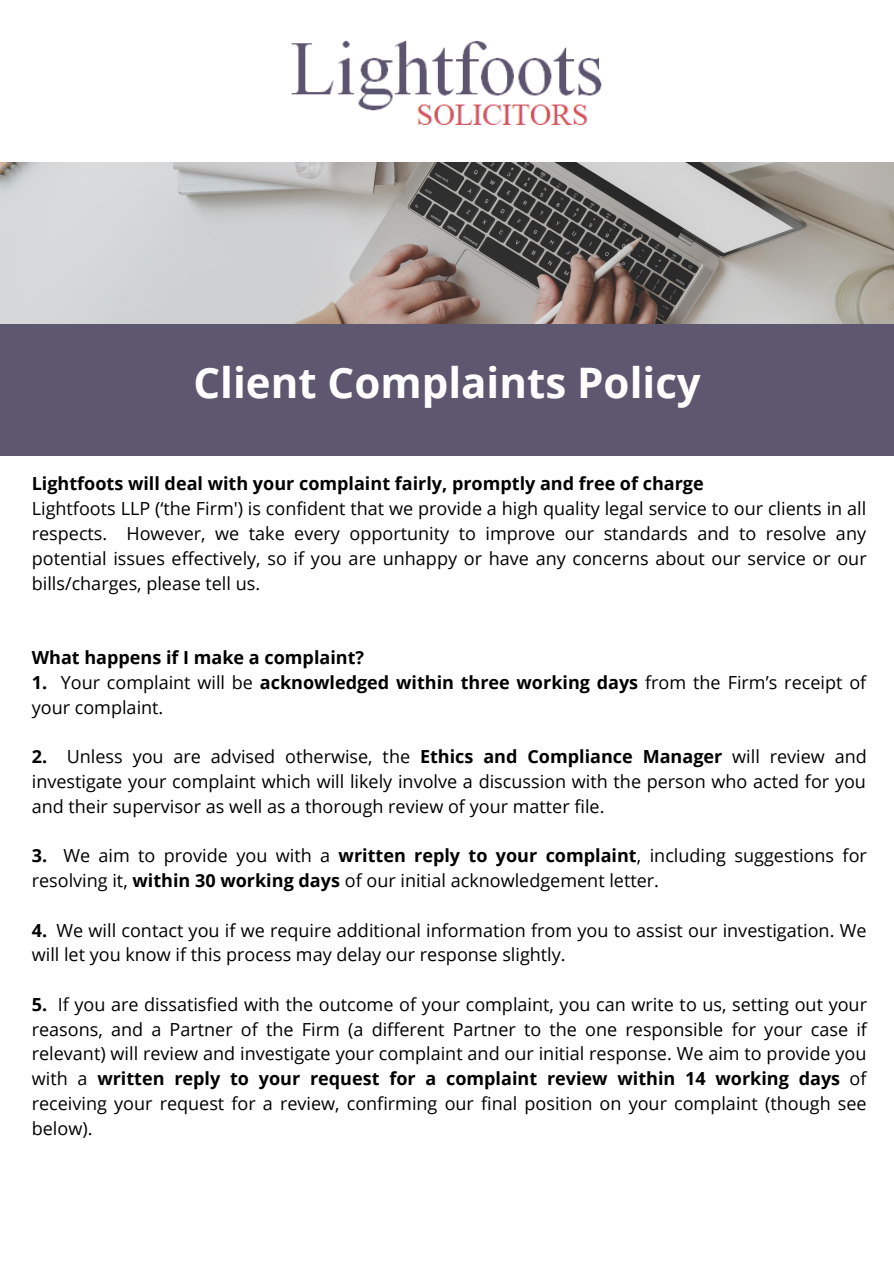
<style>
.page{position:relative;width:894px;height:1264px;background:#fff}
.page>*{position:absolute;margin:0;border:0;box-sizing:border-box;transform-origin:0 0}
.t1{font:700 42px "Open Sans";color:#fff}
.t2{font:18px/24.8px "Open Sans";color:#000;text-align:justify}
.t3{font:700 18px "Open Sans";color:#000}
.s1{font-weight:700}
</style>
<div class="page">
<img style="left:291px;top:40px;width:311px;height:85px">
<div style="left:0;top:308px;width:893px;height:148px;background:#5e5770"></div>
<img style="left:0;top:162px;width:893px;height:161px">
<h1 class="t1" style="left:193px;top:352px;width:508px">Client Complaints Policy</h1>
<p class="t3" style="left:32px;top:471px;width:673px">Lightfoots will deal with your complaint fairly, promptly and free of charge</p>
<p class="t2" style="left:32px;top:496px;width:836px">Lightfoots LLP (‘the Firm') is confident that we provide a high quality legal service to our clients in all respects. However, we take every opportunity to improve our standards and to resolve any potential issues effectively, so if you are unhappy or have any concerns about our service or our bills/charges, please tell us.</p>
<p class="t3" style="left:32px;top:644px;width:334px">What happens if I make a complaint?</p>
<p class="t2" style="left:32px;top:669px;width:835px"><span class="s1">1.</span> Your complaint will be <span class="s1">acknowledged within three working days</span> from the Firm’s receipt of your complaint.</p>
<p class="t2" style="left:32px;top:743px;width:836px"><span class="s1">2.</span> Unless you are advised otherwise, the <span class="s1">Ethics and Compliance Manager</span> will review and investigate your complaint which will likely involve a discussion with the person who acted for you and their supervisor as well as a thorough review of your matter file.</p>
<p class="t2" style="left:32px;top:842px;width:836px"><span class="s1">3.</span> We aim to provide you with a <span class="s1">written reply to your complaint</span>, including suggestions for resolving it, <span class="s1">within 30 working days</span> of our initial acknowledgement letter.</p>
<p class="t2" style="left:32px;top:917px;width:836px"><span class="s1">4.</span> We will contact you if we require additional information from you to assist our investigation. We will let you know if this process may delay our response slightly.</p>
<p class="t2" style="left:32px;top:991px;width:836px"><span class="s1">5.</span> If you are dissatisfied with the outcome of your complaint, you can write to us, setting out your reasons, and a Partner of the Firm (a different Partner to the one responsible for your case if relevant) will review and investigate your complaint and our initial response. We aim to provide you with a <span class="s1">written reply to your request for a complaint review within 14 working days</span> of receiving your request for a review, confirming our final position on your complaint (though see below).</p>
</div>
